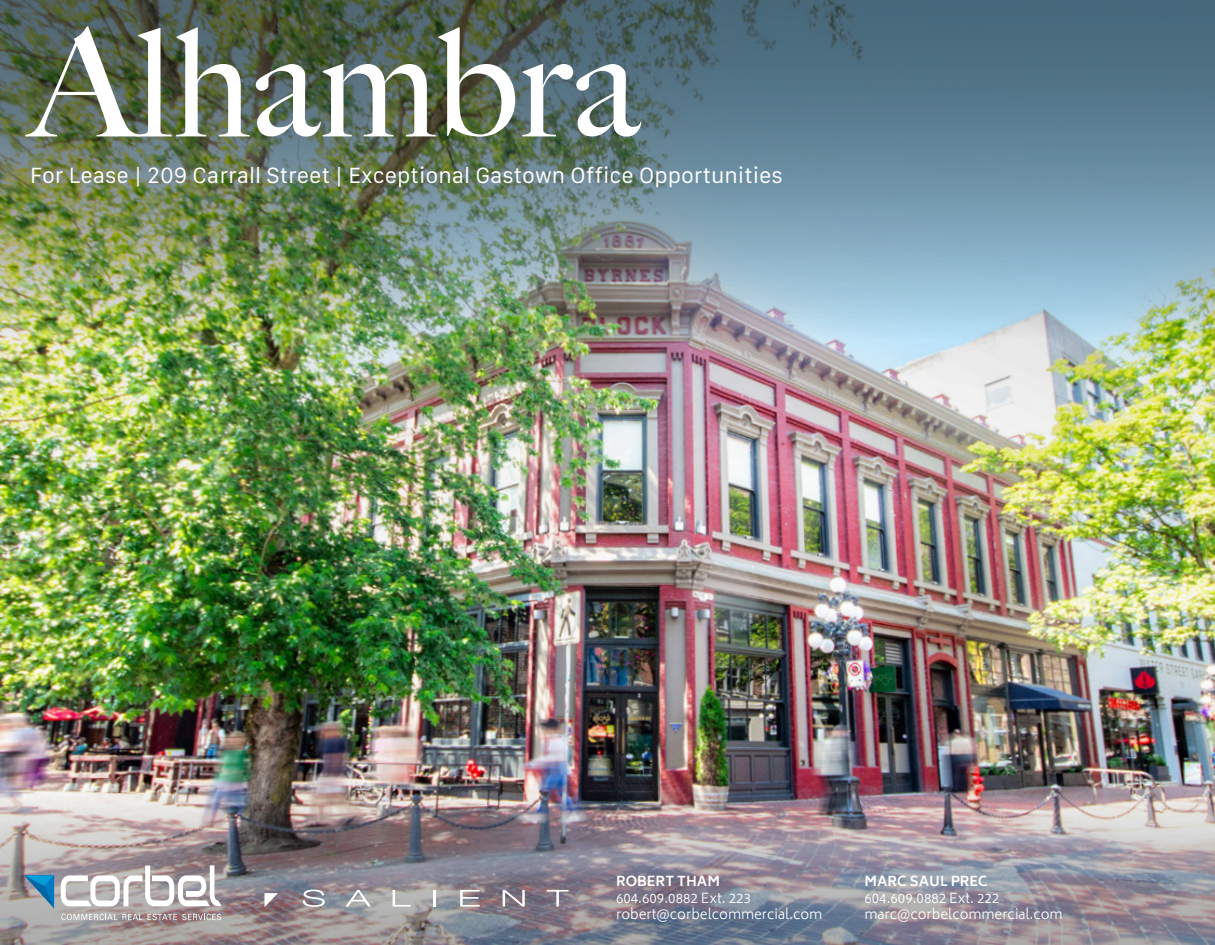
<style>
.page{position:relative;width:1215px;height:945px;background:#fff}
.page>*{position:absolute;margin:0;border:0;box-sizing:border-box;transform-origin:0 0}
.t1{font:500 150px "Big Caslon";color:#fff}
.t2{font:21px "Galvji";color:#fff}
.t3{font:300 13.5px "Biryani";color:#fff}
.t4{font:700 13.5px "Biryani";color:#fff}
</style>
<div class="page">
<img style="left:0;top:339px;width:1215px;height:447px">
<img style="left:0;top:0;width:1215px;height:339px">
<img style="left:0;top:786px;width:1215px;height:159px">
<svg style="left:24px;top:875px;width:30px;height:33px"></svg>
<svg style="left:61px;top:865px;width:161px;height:41px"></svg>
<svg style="left:61px;top:914px;width:56px;height:6px"></svg>
<svg style="left:123px;top:914px;width:19px;height:6px"></svg>
<svg style="left:148px;top:914px;width:73px;height:6px"></svg>
<svg style="left:251px;top:879px;width:27px;height:28px"></svg>
<svg style="left:303px;top:890px;width:22px;height:17px"></svg>
<svg style="left:346px;top:890px;width:25px;height:17px"></svg>
<svg style="left:393px;top:890px;width:18px;height:17px"></svg>
<svg style="left:433px;top:890px;width:2px;height:17px"></svg>
<svg style="left:460px;top:890px;width:20px;height:17px"></svg>
<svg style="left:503px;top:890px;width:22px;height:17px"></svg>
<svg style="left:547px;top:890px;width:22px;height:17px"></svg>
<p class="t1" style="left:30px;top:-40px;width:610px">Alhambra</p>
<p class="t2" style="left:30px;top:164px;width:755px">For Lease | 209 Carrall Street | Exceptional Gastown Office Opportunities</p>
<p class="t4" style="left:616px;top:874px;width:105px">ROBERT THAM</p>
<p class="t3" style="left:616px;top:890px;width:136px">604.609.0882 Ext. 223</p>
<p class="t3" style="left:616px;top:906px;width:208px">robert@corbelcommercial.com</p>
<p class="t4" style="left:864px;top:874px;width:125px">MARC SAUL PREC</p>
<p class="t3" style="left:864px;top:890px;width:136px">604.609.0882 Ext. 222</p>
<p class="t3" style="left:864px;top:906px;width:200px">marc@corbelcommercial.com</p>
</div>
